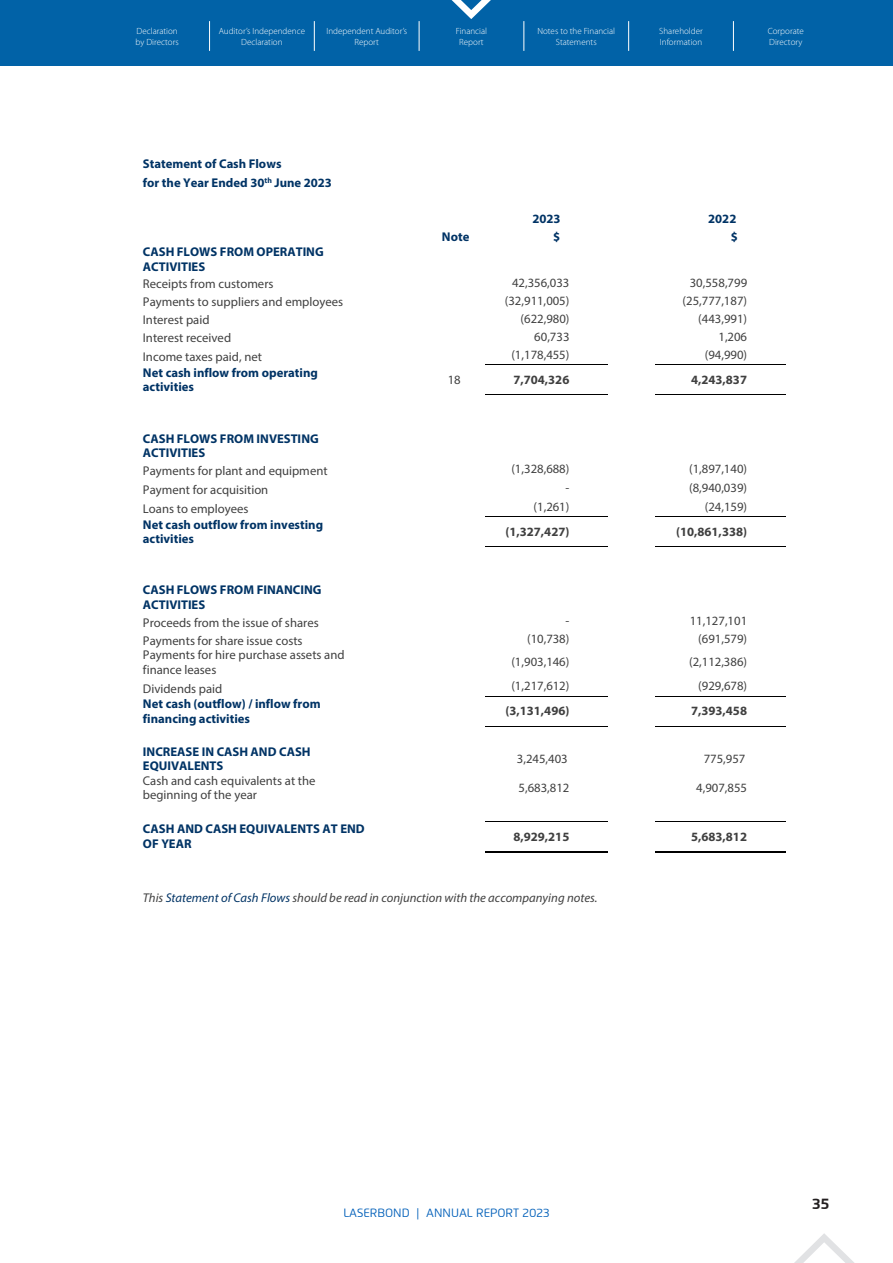
<style>
.page{position:relative;width:893px;height:1263px;background:#fff}
.page>*{position:absolute;margin:0;border:0;box-sizing:border-box;transform-origin:0 0}
.t1{font:700 15px "Flexo";color:#231f20}
.t2{font:12.75px/14.2px "Myriad Pro";color:#404040}
.t3{font:700 12.75px/14.5px "Myriad Pro";color:#003365}
.t4{font:700 12.75px "Myriad Pro";color:#404040}
.t5{font:italic 12.75px "Myriad Pro";color:#404040}
.t6{font:12px "Flexo";color:#005fb9}
.t7{font:300 9px/10.8px "Myriad Pro";color:#fff;text-align:center}
.s1{color:#003365}
</style>
<div class="page">
<div style="left:0;top:0;width:893px;height:65px;background:#0162a7"></div>
<hr style="left:209px;top:21px;width:1px;height:30px;background:#fff">
<hr style="left:314px;top:21px;width:1px;height:30px;background:#fff">
<hr style="left:419px;top:21px;width:1px;height:30px;background:#fff">
<hr style="left:523px;top:21px;width:1px;height:30px;background:#fff">
<hr style="left:628px;top:21px;width:1px;height:30px;background:#fff">
<hr style="left:733px;top:21px;width:1px;height:30px;background:#fff">
<svg style="left:794px;top:1233px;width:60px;height:30px"></svg>
<hr style="left:485px;top:365px;width:123px;height:1px;background:#000">
<hr style="left:655px;top:365px;width:131px;height:1px;background:#000">
<hr style="left:485px;top:394px;width:123px;height:1px;background:#000">
<hr style="left:655px;top:394px;width:131px;height:1px;background:#000">
<hr style="left:485px;top:516px;width:123px;height:1px;background:#000">
<hr style="left:655px;top:516px;width:131px;height:1px;background:#000">
<hr style="left:485px;top:546px;width:123px;height:1px;background:#000">
<hr style="left:655px;top:546px;width:131px;height:1px;background:#000">
<hr style="left:485px;top:696px;width:123px;height:1px;background:#000">
<hr style="left:655px;top:696px;width:131px;height:1px;background:#000">
<hr style="left:485px;top:726px;width:123px;height:1px;background:#000">
<hr style="left:655px;top:726px;width:131px;height:1px;background:#000">
<hr style="left:485px;top:821px;width:123px;height:1px;background:#000">
<hr style="left:655px;top:821px;width:131px;height:1px;background:#000">
<hr style="left:485px;top:851px;width:123px;height:1px;background:#000">
<hr style="left:655px;top:851px;width:131px;height:1px;background:#000">
<svg style="left:452px;top:0;width:39px;height:19px"></svg>
<p class="t7" style="left:136px;top:25px;width:45px;text-align:left">Declaration by Directors</p>
<p class="t7" style="left:219px;top:25px;width:88px">Auditor’s Independence<br>Declaration</p>
<p class="t7" style="left:326px;top:25px;width:82px">Independent Auditor’s<br>Report</p>
<p class="t7" style="left:456px;top:25px;width:33px">Financial<br>Report</p>
<p class="t7" style="left:537px;top:25px;width:79px">Notes to the Financial<br>Statements</p>
<p class="t7" style="left:659px;top:25px;width:45px;text-align:left">Shareholder<br>Information</p>
<p class="t7" style="left:768px;top:25px;width:38px;text-align:left">Corporate<br>Directory</p>
<p class="t3" style="left:143px;top:154px;width:191px;line-height:19px">Statement of Cash Flows<br>for the Year Ended 30<sup>th</sup> June 2023</p>
<p class="t3" style="left:532px;top:211px;width:30px">2023</p>
<p class="t3" style="left:708px;top:211px;width:30px">2022</p>
<p class="t3" style="left:442px;top:229px;width:29px">Note</p>
<p class="t3" style="left:553px;top:229px;width:9px">$</p>
<p class="t3" style="left:731px;top:229px;width:9px">$</p>
<p class="t3" style="left:143px;top:244px;width:182px">CASH FLOWS FROM OPERATING<br>ACTIVITIES</p>
<p class="t2" style="left:143px;top:277px;width:132px">Receipts from customers</p>
<p class="t2" style="left:512px;top:275px;width:59px">42,356,033</p>
<p class="t2" style="left:690px;top:275px;width:59px">30,558,799</p>
<p class="t2" style="left:143px;top:295px;width:202px">Payments to suppliers and employees</p>
<p class="t2" style="left:505px;top:293px;width:66px">(32,911,005)</p>
<p class="t2" style="left:682px;top:293px;width:66px">(25,777,187)</p>
<p class="t2" style="left:143px;top:313px;width:68px">Interest paid</p>
<p class="t2" style="left:521px;top:311px;width:50px">(622,980)</p>
<p class="t2" style="left:698px;top:311px;width:50px">(443,991)</p>
<p class="t2" style="left:143px;top:331px;width:90px">Interest received</p>
<p class="t2" style="left:534px;top:329px;width:37px">60,733</p>
<p class="t2" style="left:718px;top:329px;width:30px">1,206</p>
<p class="t2" style="left:143px;top:350px;width:121px">Income taxes paid, net</p>
<p class="t2" style="left:511px;top:347px;width:60px">(1,178,455)</p>
<p class="t2" style="left:705px;top:347px;width:44px">(94,990)</p>
<p class="t3" style="left:143px;top:365px;width:177px">Net cash inflow from operating activities</p>
<p class="t2" style="left:448px;top:372px;width:14px">18</p>
<p class="t4" style="left:514px;top:371px;width:57px">7,704,326</p>
<p class="t4" style="left:691px;top:371px;width:57px">4,243,837</p>
<p class="t3" style="left:143px;top:431px;width:177px">CASH FLOWS FROM INVESTING<br>ACTIVITIES</p>
<p class="t2" style="left:143px;top:463px;width:186px">Payments for plant and equipment</p>
<p class="t2" style="left:511px;top:462px;width:60px">(1,328,688)</p>
<p class="t2" style="left:689px;top:462px;width:60px">(1,897,140)</p>
<p class="t2" style="left:143px;top:482px;width:127px">Payment for acquisition</p>
<p class="t2" style="left:566px;top:480px;width:5px">-</p>
<p class="t2" style="left:689px;top:480px;width:60px">(8,940,039)</p>
<p class="t2" style="left:143px;top:502px;width:107px">Loans to employees</p>
<p class="t2" style="left:534px;top:499px;width:37px">(1,261)</p>
<p class="t2" style="left:705px;top:499px;width:44px">(24,159)</p>
<p class="t3" style="left:143px;top:517px;width:182px">Net cash outflow from investing activities</p>
<p class="t4" style="left:506px;top:523px;width:65px">(1,327,427)</p>
<p class="t4" style="left:676px;top:523px;width:72px">(10,861,338)</p>
<p class="t3" style="left:143px;top:582px;width:180px">CASH FLOWS FROM FINANCING<br>ACTIVITIES</p>
<p class="t2" style="left:143px;top:615px;width:177px">Proceeds from the issue of shares</p>
<p class="t2" style="left:566px;top:613px;width:5px">-</p>
<p class="t2" style="left:690px;top:613px;width:59px">11,127,101</p>
<p class="t2" style="left:143px;top:633px;width:161px">Payments for share issue costs</p>
<p class="t2" style="left:527px;top:631px;width:44px">(10,738)</p>
<p class="t2" style="left:698px;top:631px;width:50px">(691,579)</p>
<p class="t2" style="left:143px;top:648px;width:203px">Payments for hire purchase assets and finance leases</p>
<p class="t2" style="left:511px;top:655px;width:60px">(1,903,146)</p>
<p class="t2" style="left:689px;top:655px;width:60px">(2,112,386)</p>
<p class="t2" style="left:143px;top:681px;width:81px">Dividends paid</p>
<p class="t2" style="left:511px;top:679px;width:60px">(1,217,612)</p>
<p class="t2" style="left:698px;top:679px;width:50px">(929,678)</p>
<p class="t3" style="left:143px;top:696px;width:179px">Net cash (outflow) / inflow from financing activities</p>
<p class="t4" style="left:506px;top:703px;width:65px">(3,131,496)</p>
<p class="t4" style="left:691px;top:703px;width:57px">7,393,458</p>
<p class="t3" style="left:143px;top:744px;width:169px">INCREASE IN CASH AND CASH<br>EQUIVALENTS</p>
<p class="t2" style="left:517px;top:751px;width:52px">3,245,403</p>
<p class="t2" style="left:704px;top:751px;width:43px">775,957</p>
<p class="t2" style="left:143px;top:773px;width:174px">Cash and cash equivalents at the beginning of the year</p>
<p class="t2" style="left:519px;top:780px;width:52px">5,683,812</p>
<p class="t2" style="left:696px;top:780px;width:52px">4,907,855</p>
<p class="t3" style="left:143px;top:821px;width:223px">CASH AND CASH EQUIVALENTS AT END<br>OF YEAR</p>
<p class="t4" style="left:514px;top:828px;width:57px">8,929,215</p>
<p class="t4" style="left:691px;top:828px;width:57px">5,683,812</p>
<p class="t5" style="left:143px;top:890px;width:456px">This <span class="s1">Statement of Cash Flows</span> should be read in conjunction with the accompanying notes.</p>
<p class="t6" style="left:343px;top:1205px;width:208px">LASERBOND | ANNUAL REPORT 2023</p>
<p class="t1" style="left:812px;top:1194px;width:18px">35</p>
</div>
